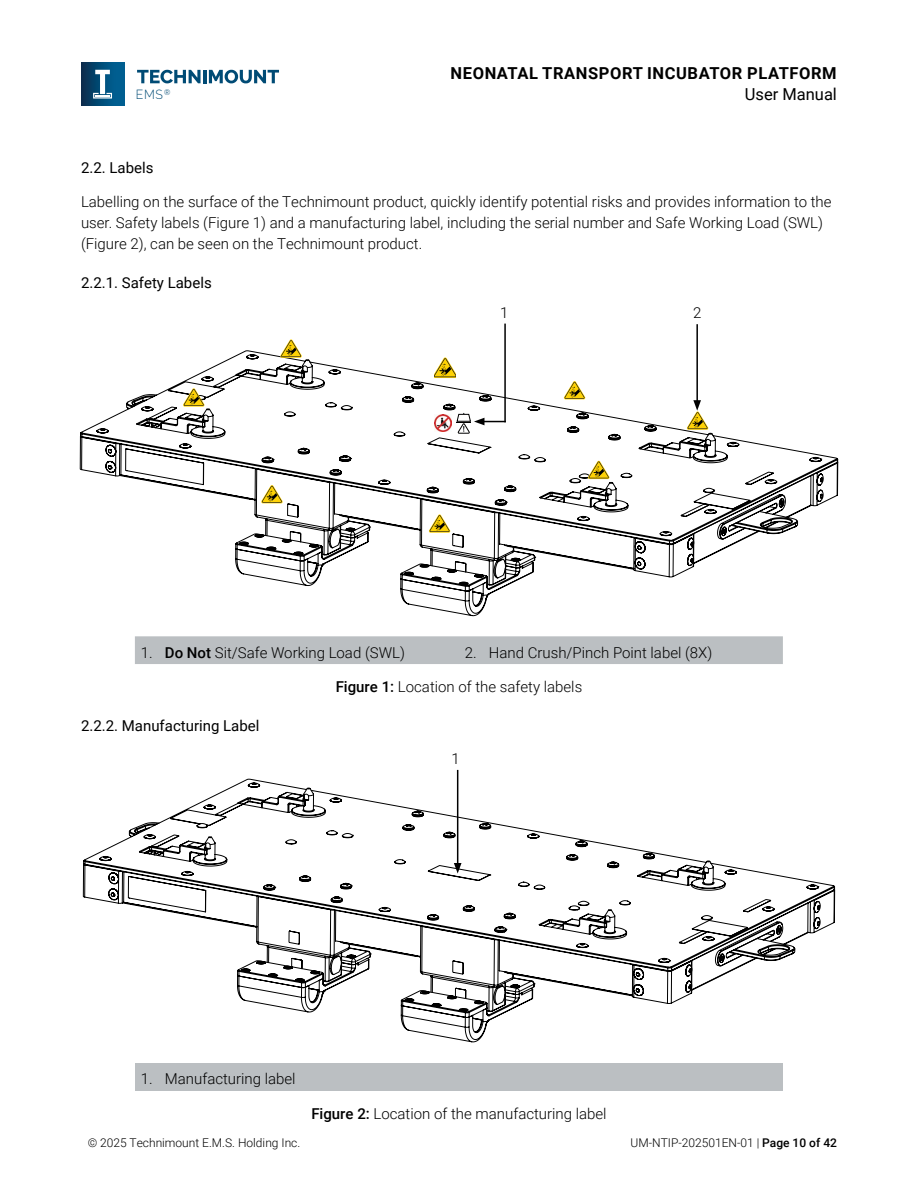
<style>
.page{position:relative;width:918px;height:1188px;background:#fff}
.page>*{position:absolute;margin:0;border:0;box-sizing:border-box;transform-origin:0 0}
.t1{font:700 16.5px "Roboto";letter-spacing:.035em;color:#000}
.t2{font:16.5px "Roboto";color:#000}
.t3{font:300 15px/21px "Roboto";color:#000}
.t4{font:15px "Roboto";color:#000}
.t5{font:300 13.2px "Raleway";color:#004b75;scale:.93 1}
.t6{font:300 12px "Roboto";color:#000}
.t7{font:8.1px "Raleway";color:#004b75;scale:.93 1}
.s1{font-weight:500}
</style>
<div class="page">
<svg style="left:137px;top:70px;width:142px;height:13px"></svg>
<div style="left:81px;top:62px;width:43px;height:43px;background:linear-gradient(to right,#083051,#00689d)"></div>
<svg style="left:93px;top:70px;width:19px;height:29px"></svg>
<svg style="left:80px;top:350px;width:758px;height:228px"></svg>
<svg style="left:183px;top:388px;width:21px;height:19px"></svg>
<svg style="left:280px;top:339px;width:22px;height:19px"></svg>
<svg style="left:434px;top:357px;width:22px;height:21px"></svg>
<svg style="left:235px;top:485px;width:304px;height:131px"></svg>
<img style="left:435px;top:415px;width:16px;height:16px">
<svg style="left:564px;top:381px;width:21px;height:18px"></svg>
<hr style="left:696px;top:324px;width:2px;height:79px;background:#000">
<svg style="left:588px;top:461px;width:21px;height:18px"></svg>
<svg style="left:687px;top:400px;width:21px;height:30px"></svg>
<hr style="left:504px;top:324px;width:2px;height:98px;background:#000">
<svg style="left:457px;top:413px;width:49px;height:21px"></svg>
<div style="left:135px;top:636px;width:648px;height:28px;background:#bbbfc2"></div>
<svg style="left:83px;top:779px;width:752px;height:225px"></svg>
<svg style="left:236px;top:912px;width:313px;height:130px"></svg>
<hr style="left:457px;top:770px;width:1px;height:95px;background:#000">
<svg style="left:454px;top:863px;width:8px;height:11px"></svg>
<div style="left:135px;top:1063px;width:648px;height:27px;background:#bbbfc2"></div>
<p class="t1" style="left:451px;top:62px;width:388px">NEONATAL TRANSPORT INCUBATOR PLATFORM</p>
<p class="t5" style="left:136px;top:87px;width:31px">EMS</p>
<p class="t2" style="left:745px;top:83px;width:94px">User Manual</p>
<p class="t7" style="left:164px;top:87px;width:8px">®</p>
<p class="t4" style="left:81px;top:157px;width:74px">2.2. Labels</p>
<p class="t3" style="left:81px;top:191px;width:752px">Labelling on the surface of the Technimount product, quickly identify potential risks and provides information to the user. Safety labels (Figure 1) and a manufacturing label, including the serial number and Safe Working Load (SWL) (Figure 2), can be seen on the Technimount product.</p>
<p class="t4" style="left:81px;top:272px;width:132px">2.2.1. Safety Labels</p>
<p class="t3" style="left:500px;top:302px;width:10px">1</p>
<p class="t3" style="left:693px;top:302px;width:10px">2</p>
<p class="t3" style="left:141px;top:642px;width:265px">1. <span class="s1">Do Not</span> Sit/Safe Working Load (SWL)</p>
<p class="t3" style="left:465px;top:642px;width:249px">2. Hand Crush/Pinch Point label (8X)</p>
<p class="t3" style="left:336px;top:676px;width:248px"><span class="s1">Figure 1:</span> Location of the safety labels</p>
<p class="t4" style="left:81px;top:715px;width:180px">2.2.2. Manufacturing Label</p>
<p class="t3" style="left:452px;top:748px;width:10px">1</p>
<p class="t3" style="left:141px;top:1068px;width:156px">1. Manufacturing label</p>
<p class="t3" style="left:311px;top:1102px;width:297px"><span class="s1">Figure 2:</span> Location of the manufacturing label</p>
<p class="t6" style="left:88px;top:1134px;width:214px">© 2025 Technimount E.M.S. Holding Inc.</p>
<p class="t6" style="left:630px;top:1134px;width:208px">UM-NTIP-202501EN-01 | <span class="s1">Page 10 of 42</span></p>
</div>
